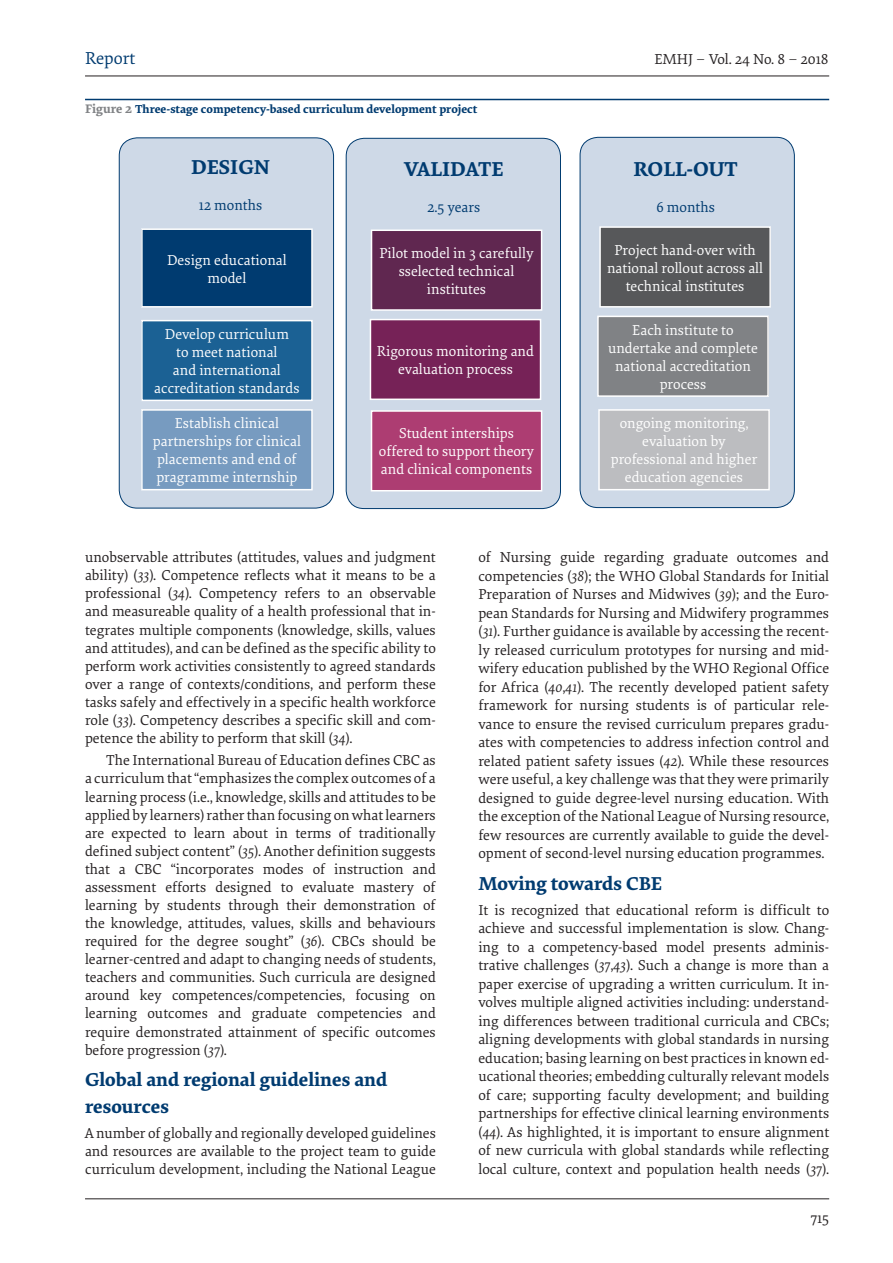
<style>
.page{position:relative;width:893px;height:1263px;background:#fff}
.page>*{position:absolute;margin:0;border:0;box-sizing:border-box;transform-origin:0 0}
.Body{font:700 21px "Elena";color:#003b70}
.t1{font:700 19.5px/27.2px "Elena";color:#003b70}
.t2{font:18px "Elena";color:#003b70}
.Body_1{font:15px/18.5px "Elena";color:#231f20;text-align:justify}
.Body-2{font:15px/18.1px "Elena";color:#231f20;text-align:justify}
.Body-3{font:15px/18px "Elena";color:#fff;text-align:center}
.Body-4{font:15px "Elena";color:#003b70}
.Figure_caption{font:700 12px "Elena";color:#003b70}
.s1{font-size:12.9px;color:#808285}
.s2{font-family:"Ropa Sans PTT";font-weight:300}
.s3{font-style:italic}
</style>
<div class="page">
<hr style="left:85px;top:1198px;width:744px;height:1px;background:#231f20">
<hr style="left:85px;top:76px;width:744px;height:1px;background:#231f20">
<hr style="left:85px;top:99px;width:744px;height:1px;background:#003b70">
<div style="left:119px;top:138px;width:215px;height:370px;background:#ced9e7;border-radius:18px"></div>
<div style="left:119px;top:138px;width:215px;height:370px;border:1px solid #003b70;border-radius:18px"></div>
<div style="left:346px;top:138px;width:214px;height:370px;background:#ced9e7;border-radius:18px"></div>
<div style="left:346px;top:138px;width:215px;height:371px;border:1px solid #003b70;border-radius:18px"></div>
<div style="left:580px;top:137px;width:214px;height:371px;background:#ced9e7;border-radius:18px"></div>
<div style="left:580px;top:137px;width:214px;height:371px;border:1px solid #003b70;border-radius:18px"></div>
<div style="left:142px;top:229px;width:170px;height:78px;background:#003b70"></div>
<div style="left:141px;top:228px;width:172px;height:80px;border:2px solid #fff"></div>
<div style="left:142px;top:321px;width:170px;height:79px;background:#1b6194"></div>
<div style="left:141px;top:320px;width:172px;height:81px;border:2px solid #fff"></div>
<div style="left:142px;top:410px;width:170px;height:80px;background:#779bc0"></div>
<div style="left:141px;top:409px;width:172px;height:81px;border:2px solid #fff"></div>
<div style="left:371px;top:230px;width:171px;height:80px;background:#602750"></div>
<div style="left:371px;top:229px;width:171px;height:82px;border:2px solid #fff"></div>
<div style="left:370px;top:320px;width:171px;height:79px;background:#762257"></div>
<div style="left:370px;top:319px;width:171px;height:81px;border:2px solid #fff"></div>
<div style="left:371px;top:411px;width:171px;height:80px;background:#ad3d72"></div>
<div style="left:371px;top:410px;width:171px;height:81px;border:2px solid #fff"></div>
<div style="left:600px;top:227px;width:170px;height:80px;background:#57585a"></div>
<div style="left:599px;top:226px;width:172px;height:82px;border:2px solid #fff"></div>
<div style="left:598px;top:316px;width:170px;height:80px;background:#808285"></div>
<div style="left:597px;top:316px;width:172px;height:81px;border:2px solid #fff"></div>
<div style="left:599px;top:410px;width:170px;height:80px;background:#bcbdc0"></div>
<div style="left:598px;top:409px;width:172px;height:81px;border:2px solid #fff"></div>
<p class="t2" style="left:85px;top:46px;width:52px">Report</p>
<p class="Figure_caption" style="left:85px;top:100px;width:394px"><span class="s1">Figure 2</span> Three-stage competency-based curriculum development project</p>
<p class="Body" style="left:191px;top:151px;width:81px">DESIGN</p>
<p class="Body-4" style="left:199px;top:195px;width:65px">12 months</p>
<p class="Body-3" style="left:167px;top:250px;width:121px">Design educational model</p>
<p class="Body-3" style="left:154px;top:325px;width:147px">Develop curriculum<br>to meet national<br>and international accreditation standards</p>
<p class="Body-3" style="left:153px;top:414px;width:150px">Establish clinical partnerships for clinical placements and end of pragramme internship</p>
<p class="Body" style="left:404px;top:153px;width:101px">VALIDATE</p>
<p class="Body-4" style="left:427px;top:197px;width:54px">2.5 years</p>
<p class="Body-3" style="left:379px;top:243px;width:156px">Pilot model in 3 carefully sselected technical institutes</p>
<p class="Body-3" style="left:377px;top:341px;width:159px">Rigorous monitoring and evaluation process</p>
<p class="Body-3" style="left:379px;top:424px;width:157px">Student interships offered to support theory and clinical components</p>
<p class="Body_1" style="left:654px;top:49px;width:176px">EMHJ <span class="s2">–</span> Vol. 24 No. 8 <span class="s2">–</span> 2018</p>
<p class="Body" style="left:633px;top:153px;width:106px">ROLL-OUT</p>
<p class="Body-4" style="left:656px;top:197px;width:60px">6 months</p>
<p class="Body-3" style="left:607px;top:240px;width:158px">Project hand-over with national rollout across all technical institutes</p>
<p class="Body-3" style="left:608px;top:320px;width:151px">Each institute to undertake and complete national accreditation process</p>
<p class="Body-3" style="left:611px;top:414px;width:148px">ongoing monitoring, evaluation by professional and higher education agencies</p>
<p class="Body_1" style="left:85px;top:548px;width:352px">unobservable attributes (attitudes, values and judgment ability) (<span class="s3">33</span>). Competence reflects what it means to be a professional (<span class="s3">34</span>). Competency refers to an observable and measureable quality of a health professional that in&shy;tegrates multiple components (knowledge, skills, values and attitudes), and can be defined as the specific ability to perform work activities consistently to agreed standards over a range of contexts/conditions, and perform these tasks safely and effectively in a specific health workforce role (<span class="s3">33</span>). Competency describes a specific skill and com&shy;petence the ability to perform that skill (<span class="s3">34</span>).</p>
<p class="Body-2" style="left:85px;top:751px;width:352px;text-indent:21px">The International Bureau of Education defines CBC as a curriculum that “emphasizes the complex outcomes of a learning process (i.e., knowledge, skills and attitudes to be applied by learners) rather than focusing on what learners are expected to learn about in terms of traditionally defined subject content” (<span class="s3">35</span>). Another definition suggests that a CBC “incorporates modes of instruction and assessment efforts designed to evaluate mastery of learning by students through their demonstration of the knowledge, attitudes, values, skills and behaviours required for the degree sought” (<span class="s3">36</span>). CBCs should be learner-centred and adapt to changing needs of students, teachers and communities. Such curricula are designed around key competences/competencies, focusing on learning outcomes and graduate competencies and require demonstrated attainment of specific outcomes before progression (<span class="s3">37</span>).</p>
<h1 class="t1" style="left:85px;top:1065px;width:304px">Global and regional guidelines and resources</h1>
<p class="Body_1" style="left:85px;top:1123px;width:352px">A number of globally and regionally developed guidelines and resources are available to the project team to guide curriculum development, including the National League</p>
<p class="Body_1" style="left:478px;top:547px;width:352px">of Nursing guide regarding graduate outcomes and competencies (<span class="s3">38</span>); the WHO Global Standards for Initial Preparation of Nurses and Midwives (<span class="s3">39</span>); and the Euro&shy;pean Standards for Nursing and Midwifery programmes (<span class="s3">31</span>). Further guidance is available by accessing the recent&shy;ly released curriculum prototypes for nursing and mid&shy;wifery education published by the WHO Regional Office for Africa (<span class="s3">40</span>,<span class="s3">41</span>). The recently developed patient safety framework for nursing students is of particular rele&shy;vance to ensure the revised curriculum prepares gradu&shy;ates with competencies to address infection control and related patient safety issues (<span class="s3">42</span>). While these resources were useful, a key challenge was that they were primarily designed to guide degree-level nursing education. With the exception of the National League of Nursing resource, few resources are currently available to guide the devel&shy;opment of second-level nursing education programmes.</p>
<h1 class="t1" style="left:478px;top:868px;width:185px">Moving towards CBE</h1>
<p class="Body_1" style="left:478px;top:900px;width:352px">It is recognized that educational reform is difficult to achieve and successful implementation is slow. Chang&shy;ing to a competency-based model presents adminis&shy;trative challenges (<span class="s3">37</span>,<span class="s3">43</span>). Such a change is more than a paper exercise of upgrading a written curriculum. It in&shy;volves multiple aligned activities including: understand&shy;ing differences between traditional curricula and CBCs; aligning developments with global standards in nursing education; basing learning on best practices in known ed&shy;ucational theories; embedding culturally relevant models of care; supporting faculty development; and building partnerships for effective clinical learning environments (<span class="s3">44</span>). As highlighted, it is important to ensure alignment of new curricula with global standards while reflecting local culture, context and population health needs (<span class="s3">37</span>).</p>
<p class="Body_1" style="left:810px;top:1209px;width:20px">715</p>
</div>
